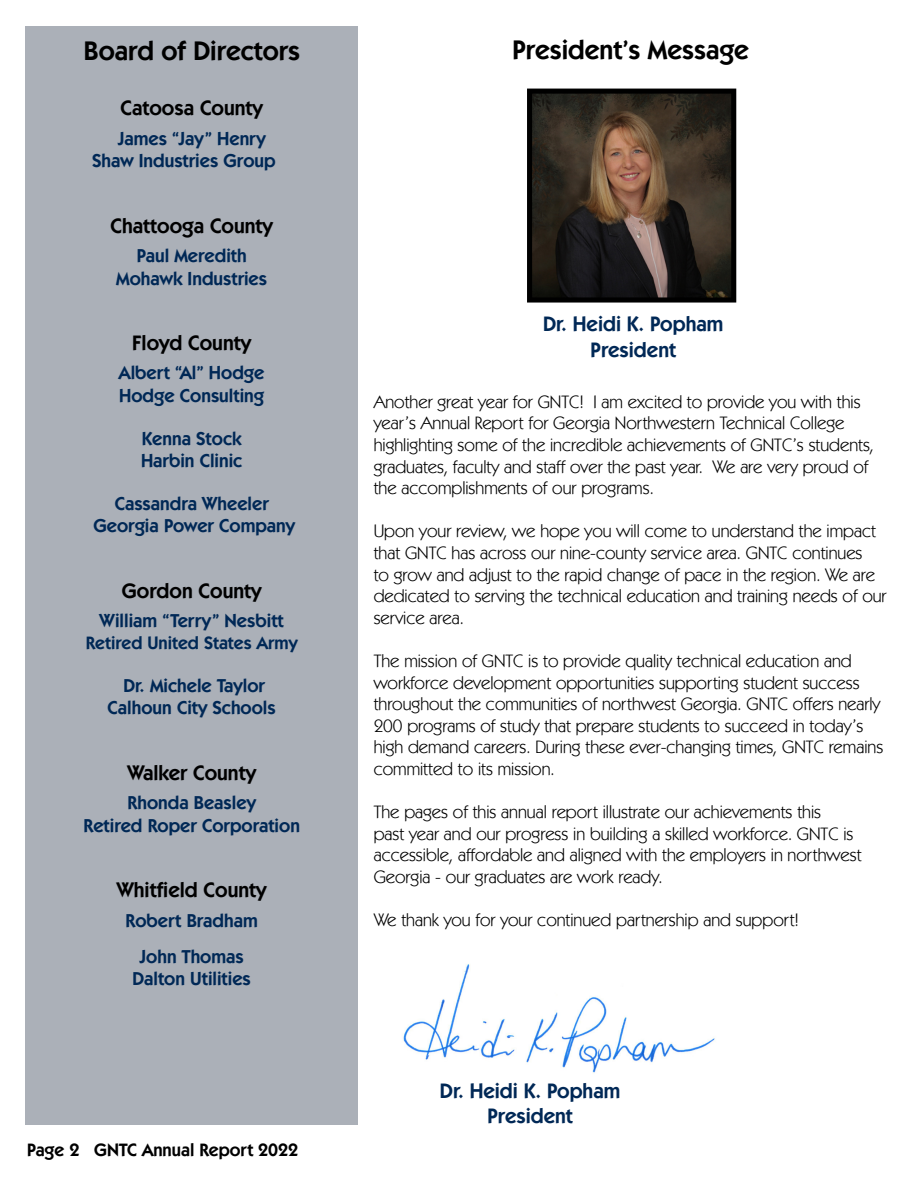
<style>
.page{position:relative;width:918px;height:1188px;background:#fff}
.page>*{position:absolute;margin:0;border:0;box-sizing:border-box;transform-origin:0 0}
.t1{font:600 27px "Kabel IT Cby BT";color:#000}
.t2{font:600 21px "Kabel IT Cby BT";color:#000}
.t3{font:600 21px/25.2px "Kabel IT Cby BT";color:#002856;text-align:center}
.t4{font:600 18.75px/22.5px "Kabel IT Cby BT";color:#002856;text-align:center}
.t5{font:18px/21.6px "Kabel IT Cby BT";color:#000}
.t6{font:600 18px "Kabel IT Cby BT";color:#000}
.t7{font:600 18px "Kabel IT Cby BT";color:#002856}
</style>
<div class="page">
<div style="left:26px;top:26px;width:332px;height:1099px;background:#abb0b8"></div>
<img style="left:533px;top:95px;width:197px;height:202px">
<div style="left:527px;top:89px;width:209px;height:214px;border:5px solid #000"></div>
<img style="left:403px;top:964px;width:312px;height:109px">
<h2 class="t1" style="left:84px;top:34px;width:218px">Board of Directors</h2>
<p class="t2" style="left:120px;top:95px;width:144px">Catoosa County</p>
<p class="t4" style="left:92px;top:126px;width:185px;text-align:left;text-indent:26px">James “Jay” Henry<br>Shaw Industries Group</p>
<p class="t2" style="left:110px;top:213px;width:164px">Chattooga County</p>
<p class="t4" style="left:116px;top:244px;width:152px">Paul Meredith<br>Mohawk Industries</p>
<p class="t2" style="left:132px;top:330px;width:120px">Floyd County</p>
<p class="t4" style="left:119px;top:361px;width:147px;text-align:left">Albert “Al” Hodge<br>Hodge Consulting</p>
<p class="t4" style="left:141px;top:427px;width:103px;text-align:left">Kenna Stock<br>Harbin Clinic</p>
<p class="t4" style="left:93px;top:492px;width:203px">Cassandra Wheeler<br>Georgia Power Company</p>
<p class="t2" style="left:122px;top:578px;width:141px">Gordon County</p>
<p class="t4" style="left:100px;top:609px;width:186px">William “Terry” Nesbitt</p>
<p class="t7" style="left:86px;top:632px;width:213px">Retired United States Army</p>
<p class="t4" style="left:108px;top:674px;width:170px">Dr. Michele Taylor<br>Calhoun City Schools</p>
<p class="t2" style="left:127px;top:760px;width:130px">Walker County</p>
<p class="t4" style="left:83px;top:791px;width:218px">Rhonda Beasley<br>Retired Roper Corporation</p>
<p class="t2" style="left:117px;top:877px;width:151px">Whitfield County</p>
<p class="t4" style="left:126px;top:909px;width:134px">Robert Bradham</p>
<p class="t4" style="left:132px;top:945px;width:120px">John Thomas<br>Dalton Utilities</p>
<p class="t6" style="left:27px;top:1139px;width:273px">Page 2 GNTC Annual Report 2022</p>
<h2 class="t1" style="left:512px;top:33px;width:238px">President’s Message</h2>
<p class="t3" style="left:543px;top:311px;width:182px">Dr. Heidi K. Popham<br>President</p>
<p class="t5" style="left:374px;top:391px;width:502px">Another great year for GNTC! I am excited to provide you with this year’s Annual Report for Georgia Northwestern Technical College highlighting some of the incredible achievements of GNTC’s students, graduates, faculty and staff over the past year. We are very proud of the accomplishments of our programs.</p>
<p class="t5" style="left:374px;top:520px;width:514px">Upon your review, we hope you will come to understand the impact that GNTC has across our nine-county service area. GNTC continues<br>to grow and adjust to the rapid change of pace in the region. We are dedicated to serving the technical education and training needs of our service area.</p>
<p class="t5" style="left:374px;top:650px;width:511px">The mission of GNTC is to provide quality technical education and workforce development opportunities supporting student success throughout the communities of northwest Georgia. GNTC offers nearly 200 programs of study that prepare students to succeed in today’s high demand careers. During these ever-changing times, GNTC remains committed to its mission.</p>
<p class="t5" style="left:374px;top:801px;width:489px">The pages of this annual report illustrate our achievements this<br>past year and our progress in building a skilled workforce. GNTC is accessible, affordable and aligned with the employers in northwest Georgia - our graduates are work ready.</p>
<p class="t5" style="left:374px;top:909px;width:427px">We thank you for your continued partnership and support!</p>
<p class="t3" style="left:440px;top:1078px;width:182px">Dr. Heidi K. Popham<br>President</p>
</div>
